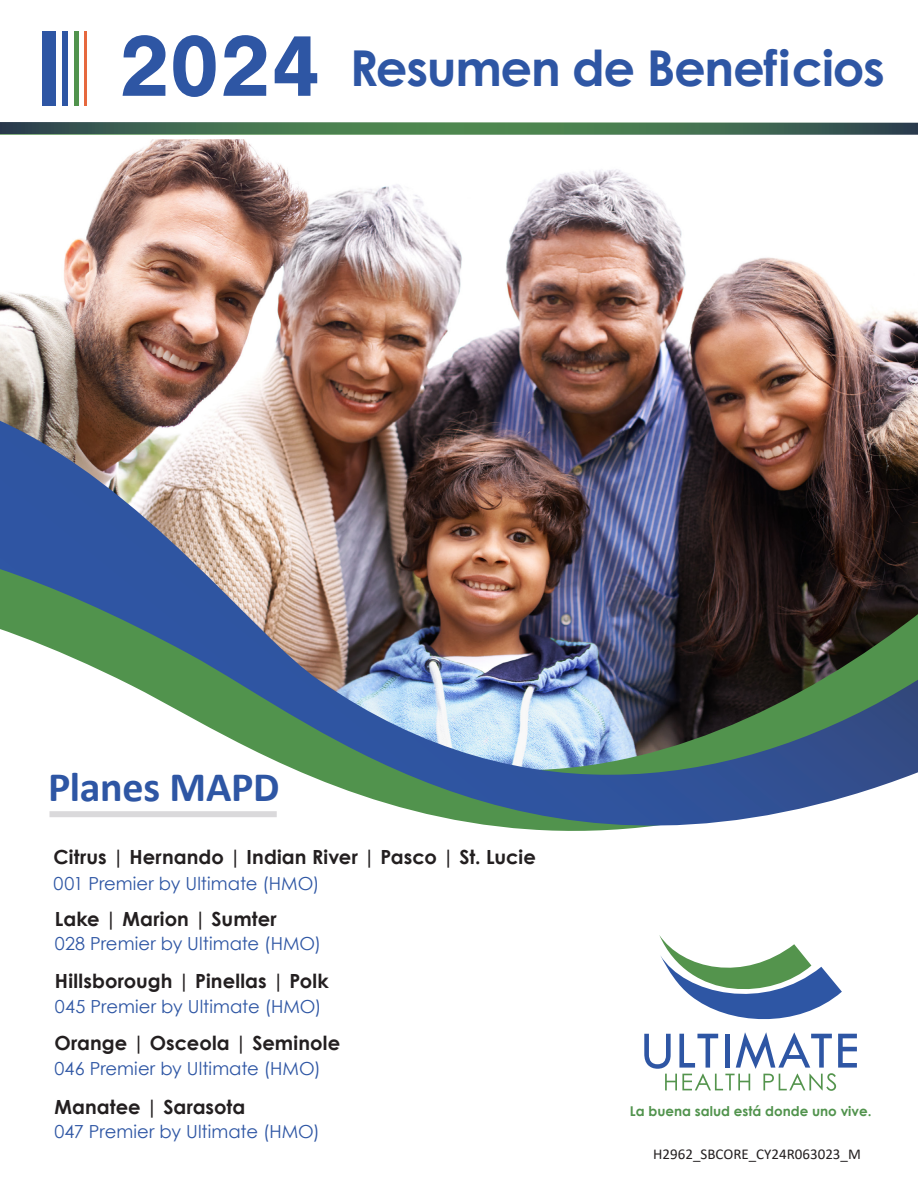
<style>
.page{position:relative;width:918px;height:1188px;background:#fff}
.page>*{position:absolute;margin:0;border:0;box-sizing:border-box;transform-origin:0 0}
.t1{font:700 49.5px "Century Gothic Pro";letter-spacing:-.025em;color:#2e56a4}
.t2{font:700 42px "Calibri";letter-spacing:-.01em;color:#2e56a4}
.t3{font:700 19.5px "Century Gothic";letter-spacing:.005em;color:#231f20}
.t4{font:18px "Century Gothic";letter-spacing:.005em;color:#2e56a4}
.t5{font:15px "Calibri";color:#231f20}
.t6{font:700 13.5px "Century Gothic";color:#51934d}
.s1{font-family:"Nimbus San";font-size:90px}
</style>
<div class="page">
<img style="left:0;top:139px;width:918px;height:282px">
<div style="left:43px;top:31px;width:13px;height:75px;background:#2e56a4"></div>
<div style="left:62px;top:31px;width:6px;height:75px;background:#2e56a4"></div>
<hr style="left:74px;top:31px;width:4px;height:75px;background:#51934d">
<hr style="left:84px;top:31px;width:3px;height:75px;background:#e6683e">
<svg style="left:644px;top:988px;width:213px;height:103px"></svg>
<svg style="left:659px;top:935px;width:180px;height:53px"></svg>
<img style="left:0;top:421px;width:918px;height:410px">
<svg style="left:0;top:134px;width:918px;height:1px"></svg>
<svg style="left:0;top:122px;width:918px;height:12px;background:#477255"></svg>
<p class="t1" style="left:119px;top:37px;width:768px"><span class="s1">2024</span> Resumen de Beneficios</p>
<p class="t2" style="left:48px;top:757px;width:233px">Planes MAPD</p>
<p class="t3" style="left:54px;top:842px;width:484px">Citrus | Hernando | Indian River | Pasco | St. Lucie</p>
<p class="t4" style="left:54px;top:871px;width:267px">001 Premier by Ultimate (HMO)</p>
<p class="t3" style="left:55px;top:904px;width:223px">Lake | Marion | Sumter</p>
<p class="t4" style="left:55px;top:931px;width:268px">028 Premier by Ultimate (HMO)</p>
<p class="t3" style="left:55px;top:966px;width:275px">Hillsborough | Pinellas | Polk</p>
<p class="t4" style="left:55px;top:994px;width:268px">045 Premier by Ultimate (HMO)</p>
<p class="t3" style="left:54px;top:1028px;width:287px">Orange | Osceola | Seminole</p>
<p class="t4" style="left:54px;top:1056px;width:268px">046 Premier by Ultimate (HMO)</p>
<p class="t3" style="left:54px;top:1092px;width:193px">Manatee | Sarasota</p>
<p class="t4" style="left:54px;top:1119px;width:267px">047 Premier by Ultimate (HMO)</p>
<p class="t6" style="left:630px;top:1101px;width:243px">La buena salud está donde uno vive.</p>
<p class="t5" style="left:653px;top:1144px;width:209px">H2962_SBCORE_CY24R063023_M</p>
</div>
